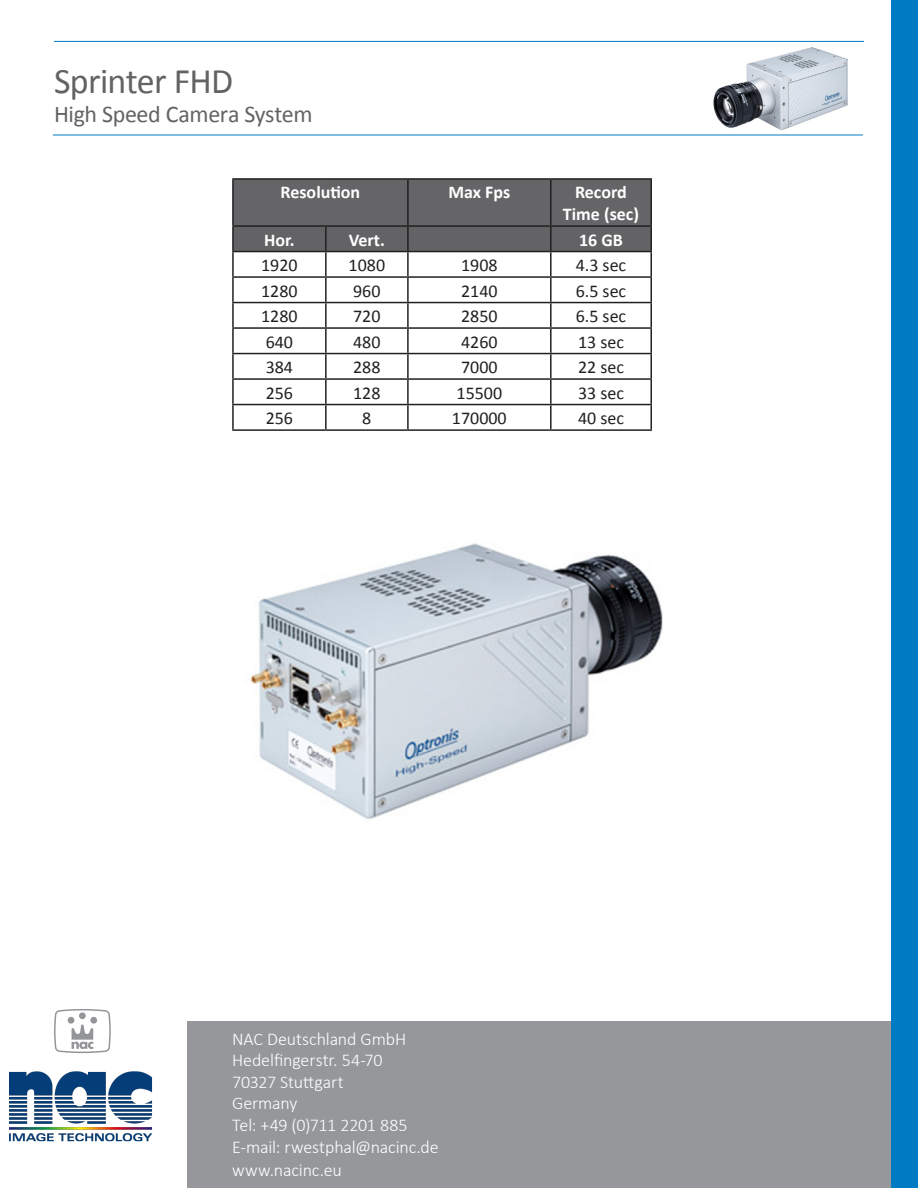
<style>
.page{position:relative;width:918px;height:1188px;background:#fff}
.page>*{position:absolute;margin:0;border:0;box-sizing:border-box;transform-origin:0 0}
.t1{font:36px "Calibri";letter-spacing:-.02em;color:#636366}
.t2{font:24px "Calibri";letter-spacing:-.015em;color:#636366}
.t3{font:300 18px "Calibri";letter-spacing:-.01em;color:#fff}
.t4{font:18px "Calibri";color:#231f20}
.t5{font:700 18px/21.6px "Calibri";color:#fff;text-align:center}
</style>
<div class="page">
<img style="left:714px;top:47px;width:133px;height:84px">
<hr style="left:54px;top:41px;width:810px;height:1px;background:#007ac2">
<hr style="left:53px;top:135px;width:810px;height:1px;background:#007ac2">
<svg style="left:54px;top:1009px;width:57px;height:40px"></svg>
<div style="left:891px;top:0;width:27px;height:1188px;background:#007ac2"></div>
<div style="left:234px;top:180px;width:416px;height:71px;background:#656568"></div>
<hr style="left:232px;top:251px;width:94px;height:1px;background:#231f20">
<hr style="left:232px;top:252px;width:2px;height:24px;background:#231f20">
<hr style="left:326px;top:251px;width:82px;height:1px;background:#231f20">
<hr style="left:325px;top:252px;width:2px;height:24px;background:#231f20">
<hr style="left:407px;top:252px;width:2px;height:24px;background:#231f20">
<hr style="left:550px;top:252px;width:2px;height:24px;background:#231f20">
<hr style="left:650px;top:252px;width:2px;height:24px;background:#231f20">
<hr style="left:232px;top:276px;width:94px;height:2px;background:#231f20">
<hr style="left:232px;top:278px;width:2px;height:24px;background:#231f20">
<hr style="left:326px;top:276px;width:82px;height:2px;background:#231f20">
<hr style="left:325px;top:278px;width:2px;height:24px;background:#231f20">
<hr style="left:408px;top:276px;width:143px;height:2px;background:#231f20">
<hr style="left:407px;top:278px;width:2px;height:24px;background:#231f20">
<hr style="left:550px;top:278px;width:2px;height:24px;background:#231f20">
<hr style="left:650px;top:278px;width:2px;height:24px;background:#231f20">
<hr style="left:232px;top:302px;width:94px;height:1px;background:#231f20">
<hr style="left:232px;top:303px;width:2px;height:24px;background:#231f20">
<hr style="left:326px;top:302px;width:82px;height:1px;background:#231f20">
<hr style="left:325px;top:303px;width:2px;height:24px;background:#231f20">
<hr style="left:408px;top:302px;width:143px;height:1px;background:#231f20">
<hr style="left:407px;top:303px;width:2px;height:24px;background:#231f20">
<hr style="left:550px;top:303px;width:2px;height:24px;background:#231f20">
<hr style="left:650px;top:303px;width:2px;height:24px;background:#231f20">
<hr style="left:232px;top:327px;width:94px;height:2px;background:#231f20">
<hr style="left:232px;top:329px;width:2px;height:24px;background:#231f20">
<hr style="left:326px;top:327px;width:82px;height:2px;background:#231f20">
<hr style="left:325px;top:329px;width:2px;height:24px;background:#231f20">
<hr style="left:408px;top:327px;width:143px;height:2px;background:#231f20">
<hr style="left:407px;top:329px;width:2px;height:24px;background:#231f20">
<hr style="left:550px;top:329px;width:2px;height:24px;background:#231f20">
<hr style="left:650px;top:329px;width:2px;height:24px;background:#231f20">
<hr style="left:232px;top:353px;width:94px;height:1px;background:#231f20">
<hr style="left:232px;top:354px;width:2px;height:24px;background:#231f20">
<hr style="left:326px;top:353px;width:82px;height:1px;background:#231f20">
<hr style="left:325px;top:354px;width:2px;height:24px;background:#231f20">
<hr style="left:408px;top:353px;width:143px;height:1px;background:#231f20">
<hr style="left:407px;top:354px;width:2px;height:24px;background:#231f20">
<hr style="left:550px;top:354px;width:2px;height:24px;background:#231f20">
<hr style="left:650px;top:354px;width:2px;height:24px;background:#231f20">
<hr style="left:232px;top:378px;width:94px;height:2px;background:#231f20">
<hr style="left:232px;top:380px;width:2px;height:24px;background:#231f20">
<hr style="left:326px;top:378px;width:82px;height:2px;background:#231f20">
<hr style="left:325px;top:380px;width:2px;height:24px;background:#231f20">
<hr style="left:408px;top:378px;width:143px;height:2px;background:#231f20">
<hr style="left:407px;top:380px;width:2px;height:24px;background:#231f20">
<hr style="left:551px;top:378px;width:101px;height:2px;background:#231f20">
<hr style="left:550px;top:380px;width:2px;height:24px;background:#231f20">
<hr style="left:650px;top:380px;width:2px;height:24px;background:#231f20">
<hr style="left:232px;top:429px;width:94px;height:2px;background:#231f20">
<hr style="left:326px;top:429px;width:82px;height:2px;background:#231f20">
<hr style="left:408px;top:429px;width:143px;height:2px;background:#231f20">
<hr style="left:551px;top:429px;width:101px;height:2px;background:#231f20">
<hr style="left:232px;top:178px;width:94px;height:2px;background:#231f20">
<hr style="left:232px;top:180px;width:2px;height:45px;background:#231f20">
<hr style="left:326px;top:178px;width:82px;height:2px;background:#231f20">
<hr style="left:408px;top:178px;width:143px;height:2px;background:#231f20">
<hr style="left:407px;top:180px;width:2px;height:45px;background:#231f20">
<hr style="left:551px;top:178px;width:101px;height:2px;background:#231f20">
<hr style="left:550px;top:180px;width:2px;height:45px;background:#231f20">
<hr style="left:650px;top:180px;width:2px;height:45px;background:#231f20">
<hr style="left:232px;top:225px;width:94px;height:2px;background:#231f20">
<hr style="left:232px;top:227px;width:2px;height:24px;background:#231f20">
<hr style="left:326px;top:225px;width:82px;height:2px;background:#231f20">
<hr style="left:325px;top:227px;width:2px;height:24px;background:#231f20">
<hr style="left:408px;top:251px;width:143px;height:1px;background:#231f20">
<hr style="left:408px;top:225px;width:143px;height:2px;background:#231f20">
<hr style="left:407px;top:227px;width:2px;height:24px;background:#231f20">
<hr style="left:551px;top:251px;width:101px;height:1px;background:#231f20">
<hr style="left:551px;top:276px;width:101px;height:2px;background:#231f20">
<hr style="left:551px;top:302px;width:101px;height:1px;background:#231f20">
<hr style="left:551px;top:327px;width:101px;height:2px;background:#231f20">
<hr style="left:551px;top:353px;width:101px;height:1px;background:#231f20">
<hr style="left:551px;top:225px;width:101px;height:2px;background:#231f20">
<hr style="left:550px;top:227px;width:2px;height:24px;background:#231f20">
<hr style="left:650px;top:227px;width:2px;height:24px;background:#231f20">
<hr style="left:232px;top:404px;width:94px;height:1px;background:#231f20">
<hr style="left:232px;top:405px;width:2px;height:24px;background:#231f20">
<hr style="left:326px;top:404px;width:82px;height:1px;background:#231f20">
<hr style="left:325px;top:405px;width:2px;height:24px;background:#231f20">
<hr style="left:408px;top:404px;width:143px;height:1px;background:#231f20">
<hr style="left:407px;top:405px;width:2px;height:24px;background:#231f20">
<hr style="left:551px;top:404px;width:101px;height:1px;background:#231f20">
<hr style="left:550px;top:405px;width:2px;height:24px;background:#231f20">
<hr style="left:650px;top:405px;width:2px;height:24px;background:#231f20">
<div style="left:187px;top:1022px;width:704px;height:166px;background:#95979a"></div>
<img style="left:9px;top:1049px;width:144px;height:93px">
<img style="left:250px;top:543px;width:413px;height:277px">
<p class="t1" style="left:54px;top:58px;width:181px">Sprinter FHD</p>
<p class="t2" style="left:54px;top:99px;width:260px">High Speed Camera System</p>
<p class="t5" style="left:281px;top:182px;width:81px">Resolution</p>
<p class="t5" style="left:448px;top:182px;width:63px">Max Fps</p>
<p class="t5" style="left:563px;top:182px;width:78px">Record<br>Time (sec)</p>
<p class="t5" style="left:264px;top:229px;width:32px">Hor.</p>
<p class="t5" style="left:349px;top:229px;width:38px">Vert.</p>
<p class="t5" style="left:579px;top:229px;width:45px">16 GB</p>
<p class="t4" style="left:261px;top:254px;width:38px">1920</p>
<p class="t4" style="left:349px;top:254px;width:38px">1080</p>
<p class="t4" style="left:461px;top:254px;width:38px">1908</p>
<p class="t4" style="left:576px;top:254px;width:52px">4.3 sec</p>
<p class="t4" style="left:261px;top:279px;width:38px">1280</p>
<p class="t4" style="left:353px;top:279px;width:29px">960</p>
<p class="t4" style="left:461px;top:279px;width:38px">2140</p>
<p class="t4" style="left:576px;top:279px;width:52px">6.5 sec</p>
<p class="t4" style="left:261px;top:305px;width:38px">1280</p>
<p class="t4" style="left:353px;top:305px;width:29px">720</p>
<p class="t4" style="left:461px;top:305px;width:38px">2850</p>
<p class="t4" style="left:576px;top:305px;width:52px">6.5 sec</p>
<p class="t4" style="left:266px;top:330px;width:29px">640</p>
<p class="t4" style="left:353px;top:330px;width:29px">480</p>
<p class="t4" style="left:461px;top:330px;width:38px">4260</p>
<p class="t4" style="left:578px;top:330px;width:47px">13 sec</p>
<p class="t4" style="left:266px;top:356px;width:29px">384</p>
<p class="t4" style="left:353px;top:356px;width:29px">288</p>
<p class="t4" style="left:461px;top:356px;width:38px">7000</p>
<p class="t4" style="left:578px;top:356px;width:47px">22 sec</p>
<p class="t4" style="left:266px;top:381px;width:29px">256</p>
<p class="t4" style="left:353px;top:381px;width:29px">128</p>
<p class="t4" style="left:457px;top:381px;width:47px">15500</p>
<p class="t4" style="left:578px;top:381px;width:47px">33 sec</p>
<p class="t4" style="left:266px;top:407px;width:29px">256</p>
<p class="t4" style="left:362px;top:407px;width:11px">8</p>
<p class="t4" style="left:452px;top:407px;width:56px">170000</p>
<p class="t4" style="left:578px;top:407px;width:47px">40 sec</p>
<p class="t3" style="left:232px;top:1027px;width:175px">NAC Deutschland GmbH</p>
<p class="t3" style="left:232px;top:1049px;width:152px">Hedelfingerstr. 54-70</p>
<p class="t3" style="left:232px;top:1071px;width:113px">70327 Stuttgart</p>
<p class="t3" style="left:232px;top:1092px;width:67px">Germany</p>
<p class="t3" style="left:232px;top:1114px;width:177px">Tel: +49 (0)711 2201 885</p>
<p class="t3" style="left:232px;top:1135px;width:208px">E-mail: rwestphal@nacinc.de</p>
<p class="t3" style="left:232px;top:1159px;width:111px">www.nacinc.eu</p>
</div>
